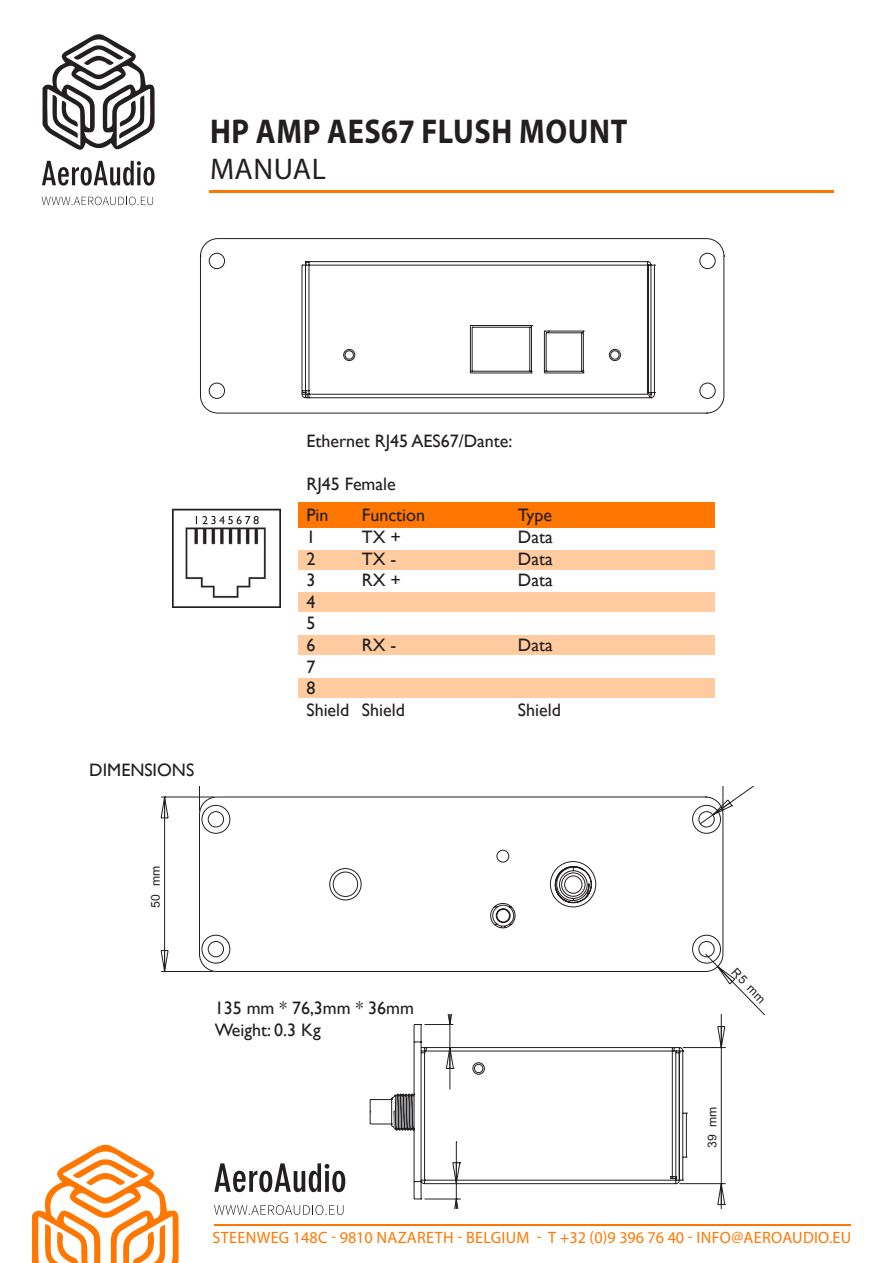
<style>
.page{position:relative;width:893px;height:1263px;background:#fff}
.page>*{position:absolute;margin:0;border:0;box-sizing:border-box;transform-origin:0 0}
.t1{font:700 34.5px "Myriad Pro";letter-spacing:.02em;color:#231f20;scale:.88 1}
.t2{font:30px "Myriad Pro";letter-spacing:.02em;color:#231f20}
.t3{font:18px "Gill Sans";color:#231f20}
.t4{font:16.5px "Myriad Pro";letter-spacing:.02em;color:#f70}
.t5{font:12.15px "Arial";color:#231f20}
.t6{font:700 10.35px "DIN Alternate";color:#231f20}
.t7{font:10.35px "Calibri";color:#231f20}
</style>
<div class="page">
<hr style="left:209px;top:190px;width:624px;height:3px;background:#f70">
<svg style="left:43px;top:34px;width:112px;height:116px"></svg>
<svg style="left:42px;top:161px;width:113px;height:25px"></svg>
<svg style="left:42px;top:197px;width:111px;height:8px"></svg>
<hr style="left:214px;top:1224px;width:636px;height:1px;background:#f70">
<svg style="left:214px;top:1163px;width:131px;height:29px"></svg>
<svg style="left:214px;top:1205px;width:129px;height:10px"></svg>
<svg style="left:32px;top:1144px;width:147px;height:119px"></svg>
<div style="left:298px;top:550px;width:417px;height:19px;background:#ffcb9f"></div>
<div style="left:298px;top:593px;width:417px;height:19px;background:#ffcb9f"></div>
<div style="left:298px;top:635px;width:417px;height:19px;background:#ffcb9f"></div>
<div style="left:298px;top:678px;width:417px;height:19px;background:#ffcb9f"></div>
<div style="left:298px;top:502px;width:417px;height:26px;background:#f70"></div>
<img style="left:173px;top:508px;width:108px;height:99px">
<svg style="left:196px;top:516px;width:63px;height:8px"></svg>
<svg style="left:200px;top:238px;width:524px;height:176px"></svg>
<svg style="left:199px;top:796px;width:524px;height:176px"></svg>
<svg style="left:199px;top:788px;width:1px;height:23px"></svg>
<hr style="left:199px;top:787px;width:524px;height:1px;background:#231f20">
<hr style="left:161px;top:797px;width:52px;height:1px;background:#231f20">
<hr style="left:161px;top:971px;width:52px;height:1px;background:#231f20">
<svg style="left:161px;top:797px;width:7px;height:174px"></svg>
<hr style="left:164px;top:797px;width:1px;height:174px;background:#231f20">
<svg style="left:700px;top:787px;width:53px;height:37px"></svg>
<svg style="left:370px;top:1024px;width:317px;height:175px"></svg>
<svg style="left:394px;top:1096px;width:21px;height:32px"></svg>
<hr style="left:683px;top:1047px;width:42px;height:1px;background:#231f20">
<hr style="left:679px;top:1183px;width:46px;height:1px;background:#231f20">
<svg style="left:705px;top:954px;width:61px;height:61px"></svg>
<hr style="left:721px;top:1014px;width:1px;height:33px;background:#231f20">
<svg style="left:718px;top:1026px;width:8px;height:183px"></svg>
<svg style="left:425px;top:1014px;width:28px;height:54px"></svg>
<hr style="left:450px;top:1047px;width:1px;height:42px;background:#231f20">
<hr style="left:425px;top:1199px;width:35px;height:1px;background:#231f20">
<svg style="left:453px;top:1162px;width:8px;height:47px"></svg>
<hr style="left:456px;top:1142px;width:1px;height:42px;background:#231f20">
<p class="t1" style="left:210px;top:109px;width:476px">HP AMP AES67 FLUSH MOUNT</p>
<p class="t2" style="left:210px;top:150px;width:117px">MANUAL</p>
<p class="t3" style="left:89px;top:759px;width:106px">DIMENSIONS</p>
<p class="t7" style="left:171px;top:760px;width:7px">9</p>
<p class="t3" style="left:306px;top:430px;width:207px">Ethernet RJ45 AES67/Dante:</p>
<p class="t3" style="left:306px;top:474px;width:91px">RJ45 Female</p>
<p class="t3" style="left:306px;top:505px;width:24px">Pin</p>
<p class="t3" style="left:362px;top:505px;width:65px">Function</p>
<p class="t3" style="left:518px;top:505px;width:36px">Type</p>
<p class="t3" style="left:306px;top:526px;width:10px">1</p>
<p class="t3" style="left:362px;top:526px;width:41px">TX +</p>
<p class="t3" style="left:518px;top:526px;width:36px">Data</p>
<p class="t3" style="left:306px;top:548px;width:10px">2</p>
<p class="t3" style="left:362px;top:548px;width:36px">TX -</p>
<p class="t3" style="left:518px;top:548px;width:36px">Data</p>
<p class="t3" style="left:306px;top:569px;width:10px">3</p>
<p class="t3" style="left:362px;top:569px;width:41px">RX +</p>
<p class="t3" style="left:518px;top:569px;width:36px">Data</p>
<p class="t3" style="left:306px;top:591px;width:10px">4</p>
<p class="t3" style="left:306px;top:613px;width:10px">5</p>
<p class="t3" style="left:306px;top:634px;width:10px">6</p>
<p class="t3" style="left:362px;top:634px;width:36px">RX -</p>
<p class="t3" style="left:518px;top:634px;width:36px">Data</p>
<p class="t3" style="left:306px;top:656px;width:10px">7</p>
<p class="t3" style="left:306px;top:677px;width:10px">8</p>
<p class="t3" style="left:306px;top:699px;width:100px">Shield Shield</p>
<p class="t3" style="left:518px;top:699px;width:44px">Shield</p>
<p class="t5" style="left:151px;top:908px;width:43px;rotate:-90deg">50 mm</p>
<p class="t3" style="left:215px;top:997px;width:201px">135 mm * 76,3mm * 36mm</p>
<p class="t3" style="left:215px;top:1019px;width:107px">Weight: 0.3 Kg</p>
<p class="t6" style="left:230px;top:999px;width:33px">Functie</p>
<p class="t6" style="left:403px;top:999px;width:22px">Type</p>
<p class="t6" style="left:230px;top:1025px;width:43px">Signaal +</p>
<p class="t5" style="left:737px;top:967px;width:44px;rotate:46deg">R5 mm</p>
<p class="t5" style="left:708px;top:1148px;width:43px;rotate:-90deg">39 mm</p>
<p class="t4" style="left:212px;top:1227px;width:640px">STEENWEG 148C - 9810 NAZARETH - BELGIUM - T +32 (0)9 396 76 40 - INFO@AEROAUDIO.EU</p>
</div>
